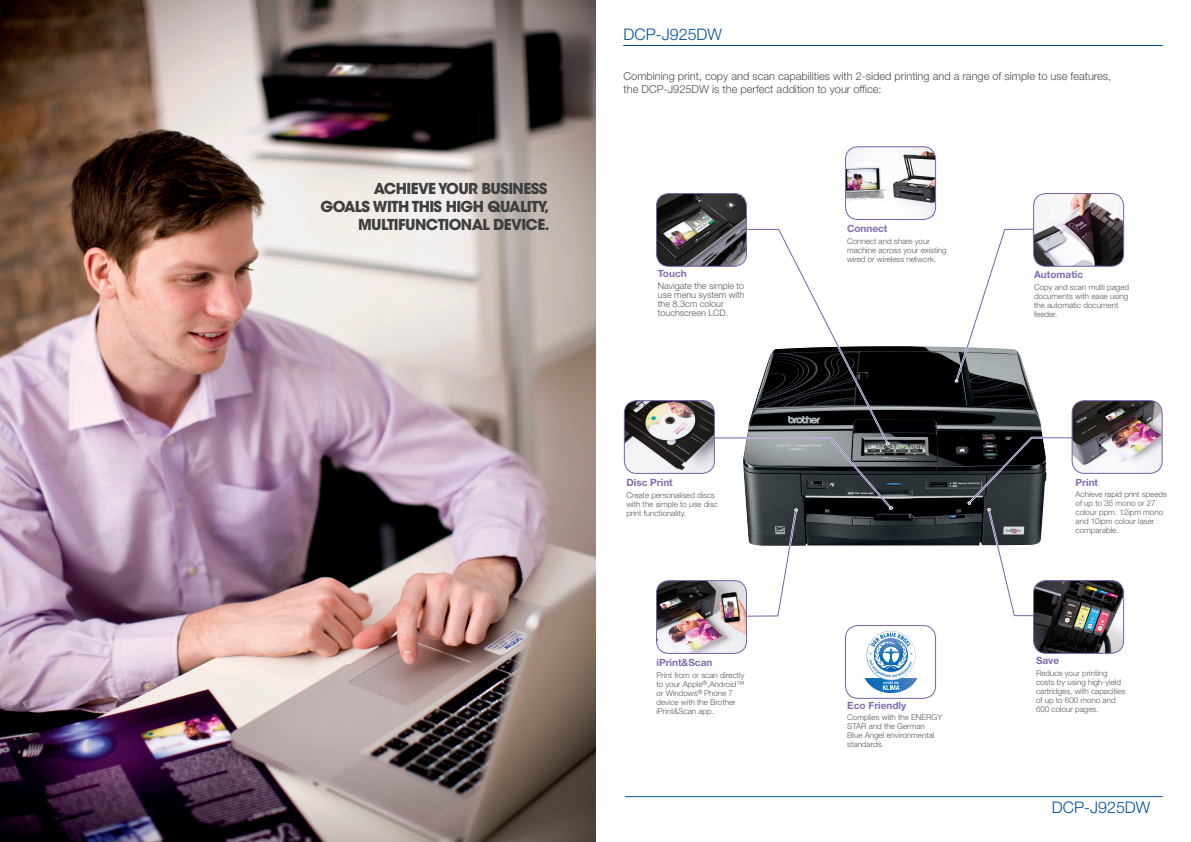
<style>
.page{position:relative;width:1191px;height:842px;background:#fff}
.page>*{position:absolute;margin:0;border:0;box-sizing:border-box;transform-origin:0 0}
.t1{font:300 16px "Helvetica Neue LT Std";color:#01519b}
.t2{font:700 15px/18px "ITC Avant Garde Std";letter-spacing:-.04em;color:#3e3e3f;text-align:right}
.t3{font:300 11px/13.2px "Helvetica Neue LT Std";color:#4b4c4d}
.t4{font:700 10px "Helvetica Neue LT Std";color:#826cb0}
.t5{font:300 9px/9px "Helvetica Neue LT Std";color:#57585a}
.t6{font:300 8px/9px "Helvetica Neue LT Std";color:#57585a}
</style>
<div class="page">
<img style="left:624px;top:401px;width:89px;height:72px">
<div style="left:624px;top:400px;width:91px;height:74px;border:1px solid #7960aa;border-radius:12px"></div>
<div style="left:845px;top:625px;width:91px;height:74px;border:1px solid #7960aa;border-radius:12px"></div>
<img style="left:1073px;top:401px;width:89px;height:72px">
<div style="left:1071px;top:400px;width:91px;height:74px;border:1px solid #7960aa;border-radius:12px"></div>
<img style="left:1033px;top:194px;width:90px;height:72px">
<div style="left:1033px;top:193px;width:91px;height:74px;border:1px solid #7960aa;border-radius:12px"></div>
<img style="left:656px;top:194px;width:90px;height:72px">
<div style="left:656px;top:193px;width:91px;height:74px;border:1px solid #7960aa;border-radius:12px"></div>
<img style="left:893px;top:346px;width:150px;height:200px">
<img style="left:656px;top:581px;width:90px;height:72px">
<div style="left:656px;top:580px;width:91px;height:74px;border:1px solid #7960aa;border-radius:12px"></div>
<svg style="left:966px;top:436px;width:106px;height:181px"></svg>
<svg style="left:954px;top:228px;width:79px;height:155px"></svg>
<img style="left:845px;top:147px;width:90px;height:73px">
<div style="left:845px;top:146px;width:91px;height:74px;border:1px solid #7960aa;border-radius:12px"></div>
<img style="left:1033px;top:581px;width:90px;height:72px">
<div style="left:1033px;top:580px;width:91px;height:74px;border:1px solid #7960aa;border-radius:12px"></div>
<hr style="left:623px;top:45px;width:539px;height:1px;background:#01519b">
<hr style="left:625px;top:796px;width:537px;height:1px;background:#01519b">
<svg style="left:864px;top:633px;width:53px;height:60px"></svg>
<svg style="left:713px;top:227px;width:180px;height:391px"></svg>
<img style="left:0;top:0;width:595px;height:842px">
<p class="t2" style="left:320px;top:179px;width:230px">ACHIEVE YOUR BUSINESS<br>GOALS WITH THIS HIGH QUALITY,<br>MULTIFUNCTIONAL DEVICE.</p>
<p class="t1" style="left:623px;top:24px;width:100px">DCP-J925DW</p>
<p class="t3" style="left:623px;top:69px;width:489px">Combining print, copy and scan capabilities with 2-sided printing and a range of simple to use features, the DCP-J925DW is the perfect addition to your office:</p>
<p class="t4" style="left:658px;top:267px;width:30px">Touch</p>
<p class="t5" style="left:658px;top:281px;width:88px">Navigate the simple to use menu system with the 8.3cm colour touchscreen LCD.</p>
<p class="t4" style="left:626px;top:476px;width:48px">Disc Print</p>
<p class="t6" style="left:626px;top:490px;width:93px">Create personalised discs with the simple to use disc print functionality.</p>
<p class="t4" style="left:656px;top:656px;width:57px">iPrint&amp;Scan</p>
<p class="t6" style="left:656px;top:670px;width:89px">Print from or scan directly to your Apple<sup>®</sup>,Android™ or Windows<sup>®</sup> Phone 7 device with the Brother iPrint&amp;Scan app.</p>
<p class="t4" style="left:847px;top:222px;width:42px">Connect</p>
<p class="t6" style="left:847px;top:236px;width:101px">Connect and share your machine across your existing wired or wireless network.</p>
<p class="t4" style="left:847px;top:699px;width:61px">Eco Friendly</p>
<p class="t6" style="left:847px;top:713px;width:97px">Complies with the ENERGY<br>STAR and the German<br>Blue Angel environmental standards.</p>
<p class="t4" style="left:1034px;top:268px;width:51px">Automatic</p>
<p class="t6" style="left:1034px;top:282px;width:96px">Copy and scan multi paged documents with ease using the automatic document feeder.</p>
<p class="t4" style="left:1075px;top:476px;width:24px">Print</p>
<p class="t6" style="left:1075px;top:490px;width:93px">Achieve rapid print speeds of up to 35 mono or 27 colour ppm. 12ipm mono and 10ipm colour laser comparable.</p>
<p class="t4" style="left:1036px;top:654px;width:25px">Save</p>
<p class="t6" style="left:1036px;top:668px;width:91px">Reduce your printing costs by using high-yield cartridges, with capacities of up to 600 mono and<br>600 colour pages.</p>
<p class="t1" style="left:1052px;top:797px;width:100px">DCP-J925DW</p>
</div>
